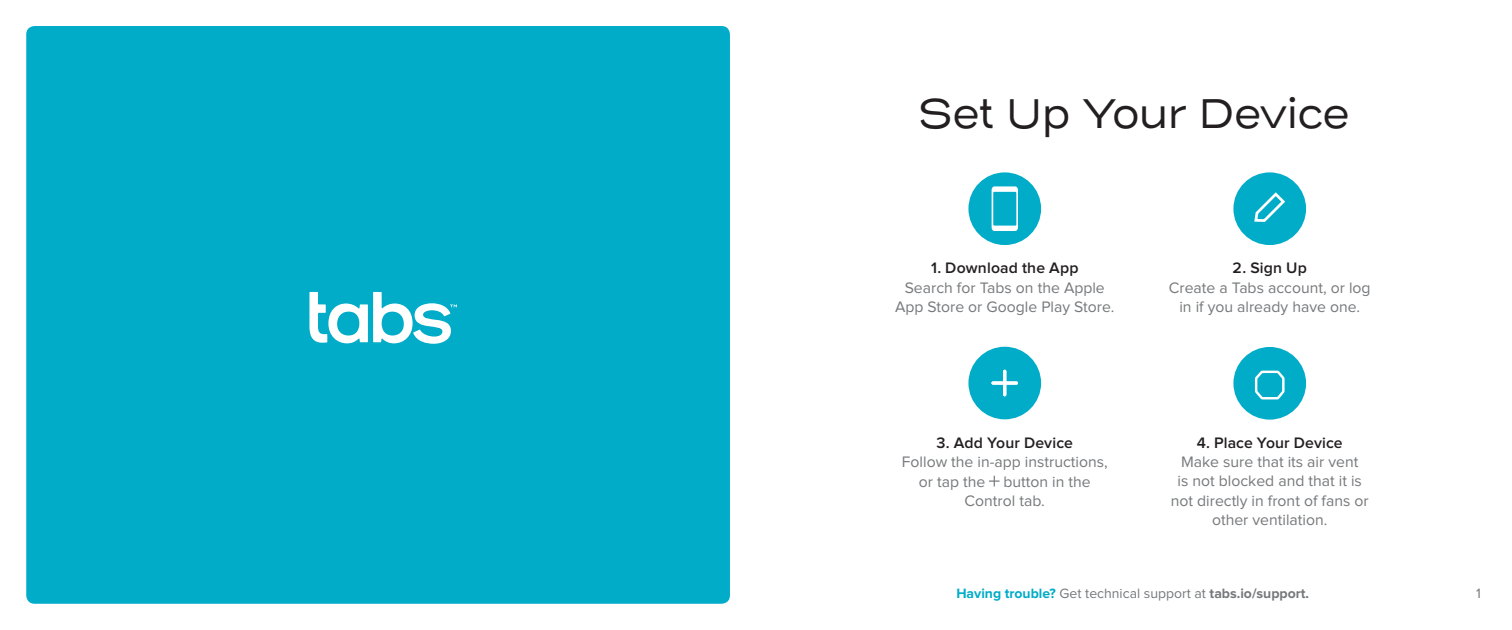
<style>
.page{position:relative;width:1512px;height:630px;background:#fff}
.page>*{position:absolute;margin:0;border:0;box-sizing:border-box;transform-origin:0 0}
.t1{font:42px "Henderson Sans";letter-spacing:-.055em;color:#231f20}
.t2{font:15.75px/19.2px "Proxima Nova";color:#76787b;text-align:center}
.t3{font:600 15.75px "Proxima Nova";letter-spacing:.01em;color:#231f20}
.t4{font:14px "Proxima Nova";color:#76787b}
.s1{font-weight:700;color:#00acc8}
.s2{font-weight:700}
</style>
<div class="page">
<div style="left:26px;top:26px;width:704px;height:578px;background:#00acc8;border-radius:8px"></div>
<svg style="left:309px;top:292px;width:148px;height:52px"></svg>
<div style="left:1233px;top:172px;width:73px;height:73px;background:#00acc8;border-radius:50%"></div>
<svg style="left:1254px;top:192px;width:31px;height:30px"></svg>
<div style="left:968px;top:347px;width:73px;height:72px;background:#00acc8;border-radius:50%"></div>
<svg style="left:992px;top:370px;width:26px;height:26px"></svg>
<div style="left:968px;top:172px;width:73px;height:73px;background:#00acc8;border-radius:50%"></div>
<svg style="left:992px;top:186px;width:26px;height:45px"></svg>
<svg style="left:989px;top:476px;width:11px;height:11px"></svg>
<div style="left:1233px;top:347px;width:73px;height:73px;background:#00acc8;border-radius:50%"></div>
<svg style="left:1254px;top:370px;width:31px;height:30px"></svg>
<p class="t1" style="left:918px;top:85px;width:434px">Set Up Your Device</p>
<p class="t3" style="left:931px;top:261px;width:149px">1. Download the App</p>
<p class="t2" style="left:895px;top:278px;width:221px">Search for Tabs on the Apple<br>App Store or Google Play Store.</p>
<p class="t3" style="left:937px;top:436px;width:138px">3. Add Your Device</p>
<p class="t2" style="left:902px;top:453px;width:207px">Follow the in-app instructions, or tap the button in the<br>Control tab.</p>
<p class="t3" style="left:1233px;top:261px;width:76px">2. Sign Up</p>
<p class="t2" style="left:1169px;top:278px;width:203px">Create a Tabs account, or log in if you already have one.</p>
<p class="t3" style="left:1197px;top:435px;width:147px">4. Place Your Device</p>
<p class="t2" style="left:1171px;top:453px;width:199px">Make sure that its air vent<br>is not blocked and that it is not directly in front of fans or other ventilation.</p>
<p class="t4" style="left:956px;top:587px;width:354px"><span class="s1">Having trouble?</span> Get technical support at <span class="s2">tabs.io/support.</span></p>
<p class="t4" style="left:1476px;top:587px;width:6px">1</p>
</div>
